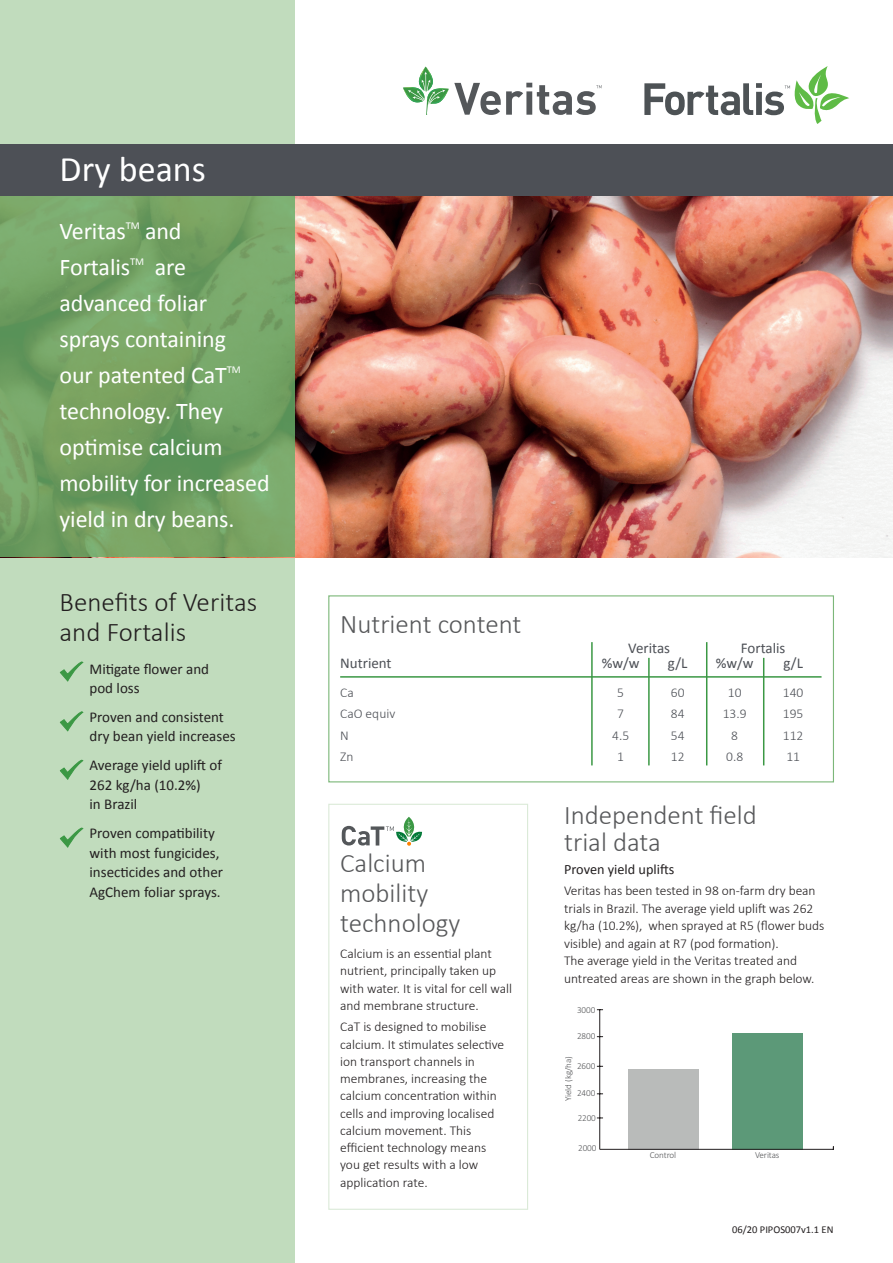
<style>
.page{position:relative;width:893px;height:1263px;background:#fff}
.page>*{position:absolute;margin:0;border:0;box-sizing:border-box;transform-origin:0 0}
.PS_-_Titles{font:36px "Calibri";color:#fff}
.PS_-_Titles-2{font:300 27px/30px "Calibri";color:#57585a}
.PS_-_Titles-3{font:300 27px/30px "Calibri";letter-spacing:.005em;color:#231f20}
.PS_-_Titles-4{font:24px/36px "Calibri";letter-spacing:-.005em;color:#fff}
.PS_-_Titles-5{font:15px/19.5px "Calibri";color:#231f20}
.PS_-_Titles-6{font:15px "Calibri";color:#4d5056}
.PS_-_Titles-7{font:14.25px "Calibri";color:#231f20}
.PS_-_Titles-8{font:300 13.5px/17.4px "Calibri";color:#231f20}
.PS_-_Titles-9{font:300 13.5px "Calibri";color:#4d5056}
.t1{font:10.5px "Calibri";color:#231f20}
.PS_-_Titles-10{font:10.5px "Calibri";color:#fff}
.t2{font:300 9.15px "Calibri";letter-spacing:-.01em;color:#57585a}
</style>
<div class="page">
<div style="left:328px;top:804px;width:200px;height:406px;border:1px solid #dbead8"></div>
<div style="left:0;top:145px;width:295px;height:1118px;background:#c1dcbd"></div>
<div style="left:0;top:0;width:295px;height:555px;background:#c1dcbd"></div>
<img style="left:295px;top:196px;width:598px;height:361px">
<svg style="left:0;top:196px;width:295px;height:361px;background:#73a264"></svg>
<div style="left:732px;top:1033px;width:70px;height:116px;background:#5c9978"></div>
<div style="left:628px;top:1069px;width:70px;height:80px;background:#b9bbba"></div>
<hr style="left:600px;top:1149px;width:233px;height:1px;background:#231f20">
<hr style="left:599px;top:1009px;width:1px;height:140px;background:#231f20">
<svg style="left:60px;top:661px;width:24px;height:21px"></svg>
<svg style="left:60px;top:711px;width:24px;height:21px"></svg>
<svg style="left:60px;top:759px;width:24px;height:21px"></svg>
<svg style="left:60px;top:827px;width:24px;height:21px"></svg>
<div style="left:328px;top:595px;width:506px;height:187px;border:1px solid #7cb779"></div>
<hr style="left:706px;top:642px;width:1px;height:123px;background:#3b9844">
<hr style="left:591px;top:642px;width:2px;height:123px;background:#3b9844">
<hr style="left:648px;top:658px;width:2px;height:107px;background:#3b9844">
<hr style="left:763px;top:658px;width:1px;height:107px;background:#3b9844">
<hr style="left:340px;top:676px;width:481px;height:2px;background:#3b9844">
<div style="left:0;top:145px;width:893px;height:51px;background:#4d5056"></div>
<svg style="left:342px;top:817px;width:80px;height:29px"></svg>
<svg style="left:644px;top:66px;width:205px;height:58px"></svg>
<svg style="left:403px;top:67px;width:199px;height:48px"></svg>
<p class="PS_-_Titles" style="left:60px;top:146px;width:148px">Dry beans</p>
<p class="PS_-_Titles-4" style="left:60px;top:213px;width:68px">Veritas</p>
<p class="PS_-_Titles-10" style="left:126px;top:219px;width:16px">TM</p>
<p class="PS_-_Titles-4" style="left:145px;top:213px;width:38px">and</p>
<p class="PS_-_Titles-4" style="left:60px;top:249px;width:72px">Fortalis</p>
<p class="PS_-_Titles-10" style="left:130px;top:255px;width:16px">TM</p>
<p class="PS_-_Titles-4" style="left:60px;top:249px;width:169px;text-indent:95px">are advanced foliar sprays containing our patented CaT</p>
<p class="PS_-_Titles-10" style="left:227px;top:363px;width:16px">TM</p>
<p class="PS_-_Titles-4" style="left:60px;top:393px;width:165px">technology. They</p>
<p class="PS_-_Titles-4" style="left:60px;top:429px;width:164px">optimise calcium</p>
<p class="PS_-_Titles-4" style="left:60px;top:465px;width:212px">mobility for increased</p>
<p class="PS_-_Titles-4" style="left:60px;top:501px;width:177px">yield in dry beans.</p>
<p class="PS_-_Titles-3" style="left:60px;top:586px;width:199px">Benefits of Veritas and Fortalis</p>
<p class="PS_-_Titles-5" style="left:90px;top:659px;width:121px">Mitigate flower and pod loss</p>
<p class="PS_-_Titles-5" style="left:90px;top:707px;width:148px">Proven and consistent dry bean yield increases</p>
<p class="PS_-_Titles-5" style="left:90px;top:756px;width:134px">Average yield uplift of<br>262 kg/ha (10.2%)<br>in Brazil</p>
<p class="PS_-_Titles-5" style="left:90px;top:823px;width:135px">Proven compatibility with most fungicides, insecticides and other<br>AgChem foliar sprays.</p>
<p class="PS_-_Titles-2" style="left:340px;top:607px;width:183px">Nutrient content</p>
<p class="PS_-_Titles-6" style="left:628px;top:638px;width:43px">Veritas</p>
<p class="PS_-_Titles-6" style="left:741px;top:638px;width:46px">Fortalis</p>
<p class="PS_-_Titles-6" style="left:340px;top:654px;width:53px">Nutrient</p>
<p class="PS_-_Titles-6" style="left:602px;top:654px;width:39px">%w/w</p>
<p class="PS_-_Titles-6" style="left:668px;top:654px;width:21px">g/L</p>
<p class="PS_-_Titles-6" style="left:716px;top:654px;width:39px">%w/w</p>
<p class="PS_-_Titles-6" style="left:783px;top:654px;width:21px">g/L</p>
<p class="PS_-_Titles-9" style="left:340px;top:684px;width:15px">Ca</p>
<p class="PS_-_Titles-9" style="left:617px;top:684px;width:8px">5</p>
<p class="PS_-_Titles-9" style="left:671px;top:684px;width:15px">60</p>
<p class="PS_-_Titles-9" style="left:728px;top:684px;width:15px">10</p>
<p class="PS_-_Titles-9" style="left:783px;top:684px;width:22px">140</p>
<p class="PS_-_Titles-9" style="left:340px;top:705px;width:57px">CaO equiv</p>
<p class="PS_-_Titles-9" style="left:617px;top:705px;width:8px">7</p>
<p class="PS_-_Titles-9" style="left:671px;top:705px;width:15px">84</p>
<p class="PS_-_Titles-9" style="left:723px;top:705px;width:25px">13.9</p>
<p class="PS_-_Titles-9" style="left:783px;top:705px;width:22px">195</p>
<p class="PS_-_Titles-9" style="left:340px;top:727px;width:10px">N</p>
<p class="PS_-_Titles-9" style="left:612px;top:727px;width:18px">4.5</p>
<p class="PS_-_Titles-9" style="left:671px;top:727px;width:15px">54</p>
<p class="PS_-_Titles-9" style="left:731px;top:727px;width:8px">8</p>
<p class="PS_-_Titles-9" style="left:783px;top:727px;width:22px">112</p>
<p class="PS_-_Titles-9" style="left:340px;top:748px;width:15px">Zn</p>
<p class="PS_-_Titles-9" style="left:617px;top:748px;width:8px">1</p>
<p class="PS_-_Titles-9" style="left:671px;top:748px;width:15px">12</p>
<p class="PS_-_Titles-9" style="left:726px;top:748px;width:18px">0.8</p>
<p class="PS_-_Titles-9" style="left:786px;top:748px;width:15px">11</p>
<p class="PS_-_Titles-2" style="left:340px;top:847px;width:122px">Calcium mobility technology</p>
<p class="PS_-_Titles-8" style="left:340px;top:944px;width:174px">Calcium is an essential plant nutrient, principally taken up with water. It is vital for cell wall and membrane structure.</p>
<p class="PS_-_Titles-8" style="left:340px;top:1017px;width:166px">CaT is designed to mobilise calcium. It stimulates selective ion transport channels in membranes, increasing the calcium concentration within cells and improving localised calcium movement. This efficient technology means you get results with a low application rate.</p>
<p class="PS_-_Titles-2" style="left:564px;top:800px;width:194px;line-height:27px">Independent field trial data</p>
<p class="PS_-_Titles-7" style="left:564px;top:861px;width:112px">Proven yield uplifts</p>
<p class="PS_-_Titles-8" style="left:564px;top:881px;width:262px">Veritas has been tested in 98 on-farm dry bean trials in Brazil. The average yield uplift was 262 kg/ha (10.2%), when sprayed at R5 (flower buds visible) and again at R7 (pod formation).<br>The average yield in the Veritas treated and untreated areas are shown in the graph below.</p>
<p class="t2" style="left:577px;top:1004px;width:20px">3000</p>
<p class="t2" style="left:577px;top:1030px;width:20px">2800</p>
<p class="t2" style="left:562px;top:1101px;width:46px;rotate:-90deg">Yield (kg/ha)</p>
<p class="t2" style="left:577px;top:1060px;width:20px">2600</p>
<p class="t2" style="left:577px;top:1087px;width:20px">2400</p>
<p class="t2" style="left:578px;top:1112px;width:20px">2200</p>
<p class="t2" style="left:578px;top:1142px;width:20px">2000</p>
<p class="t2" style="left:650px;top:1149px;width:28px">Control</p>
<p class="t2" style="left:755px;top:1149px;width:26px">Veritas</p>
<p class="t1" style="left:732px;top:1222px;width:103px">06/20 PIPOS007v1.1 EN</p>
</div>
